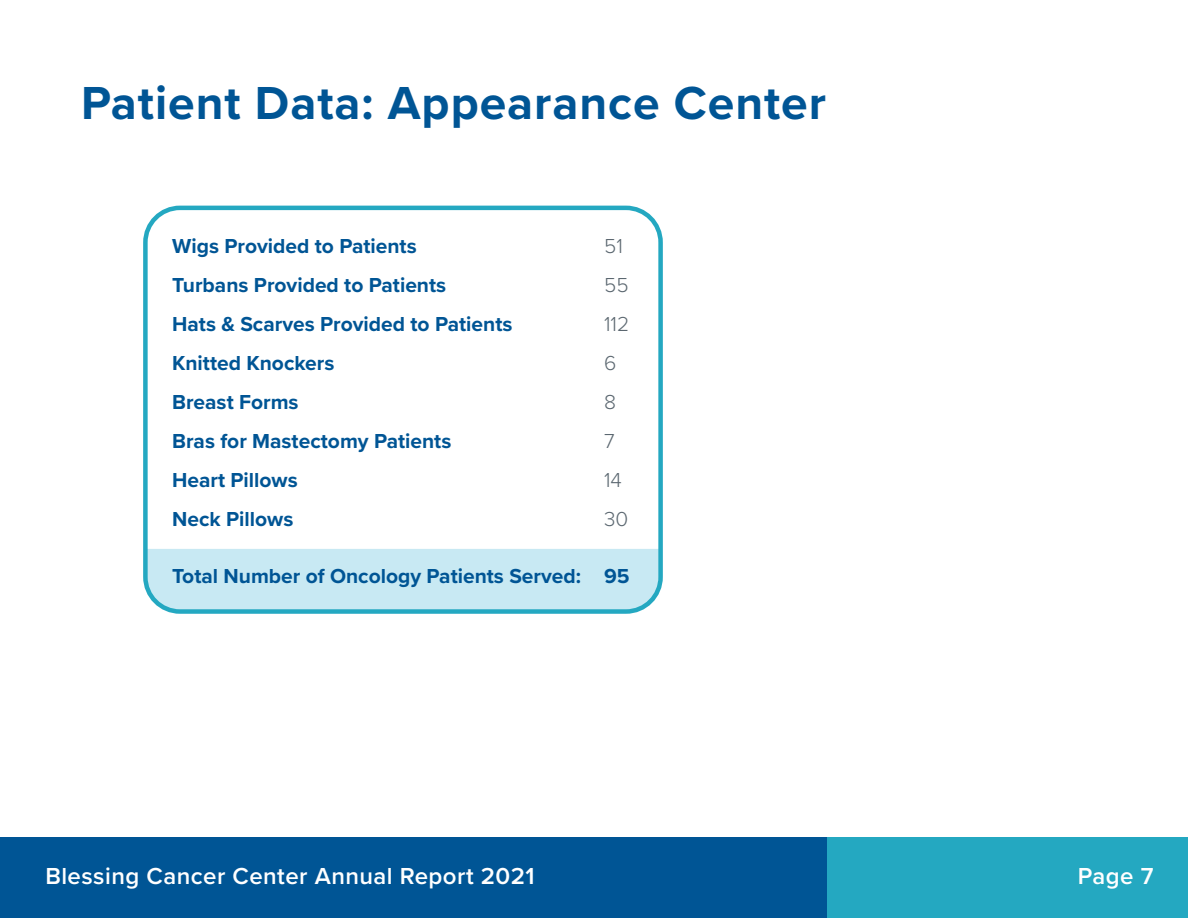
<style>
.page{position:relative;width:1188px;height:918px;background:#fff}
.page>*{position:absolute;margin:0;border:0;box-sizing:border-box;transform-origin:0 0}
.t1{font:700 48px "Proxima Nova";letter-spacing:.02em;color:#005595}
.t2{font:600 24px "Proxima Nova";letter-spacing:.02em;color:#fff}
.t3{font:700 21px "Proxima Nova";color:#005595}
.t4{font:300 21px "Proxima Nova";color:#5b6770}
</style>
<div class="page">
<div style="left:0;top:837px;width:827px;height:81px;background:#005595"></div>
<div style="left:827px;top:837px;width:361px;height:81px;background:#24a8c1"></div>
<div style="left:148px;top:549px;width:510px;height:60px;background:#c8e9f3"></div>
<div style="left:143px;top:206px;width:520px;height:408px;border:4px solid #24a8c1;border-radius:35px"></div>
<p class="t1" style="left:81px;top:67px;width:747px">Patient Data: Appearance Center</p>
<p class="t3" style="left:172px;top:230px;width:246px">Wigs Provided to Patients</p>
<p class="t4" style="left:604px;top:230px;width:20px">51</p>
<p class="t3" style="left:172px;top:269px;width:276px">Turbans Provided to Patients</p>
<p class="t4" style="left:604px;top:269px;width:26px">55</p>
<p class="t3" style="left:172px;top:308px;width:342px">Hats &amp; Scarves Provided to Patients</p>
<p class="t4" style="left:604px;top:308px;width:27px">112</p>
<p class="t3" style="left:172px;top:347px;width:164px">Knitted Knockers</p>
<p class="t4" style="left:604px;top:347px;width:14px">6</p>
<p class="t3" style="left:172px;top:386px;width:128px">Breast Forms</p>
<p class="t4" style="left:604px;top:386px;width:13px">8</p>
<p class="t3" style="left:172px;top:425px;width:281px">Bras for Mastectomy Patients</p>
<p class="t4" style="left:604px;top:425px;width:12px">7</p>
<p class="t3" style="left:172px;top:464px;width:127px">Heart Pillows</p>
<p class="t4" style="left:604px;top:464px;width:19px">14</p>
<p class="t3" style="left:172px;top:503px;width:123px">Neck Pillows</p>
<p class="t4" style="left:604px;top:503px;width:26px">30</p>
<p class="t3" style="left:172px;top:560px;width:459px">Total Number of Oncology Patients Served: 95</p>
<p class="t2" style="left:45px;top:858px;width:491px">Blessing Cancer Center Annual Report 2021</p>
<p class="t2" style="left:1078px;top:858px;width:77px">Page 7</p>
</div>
